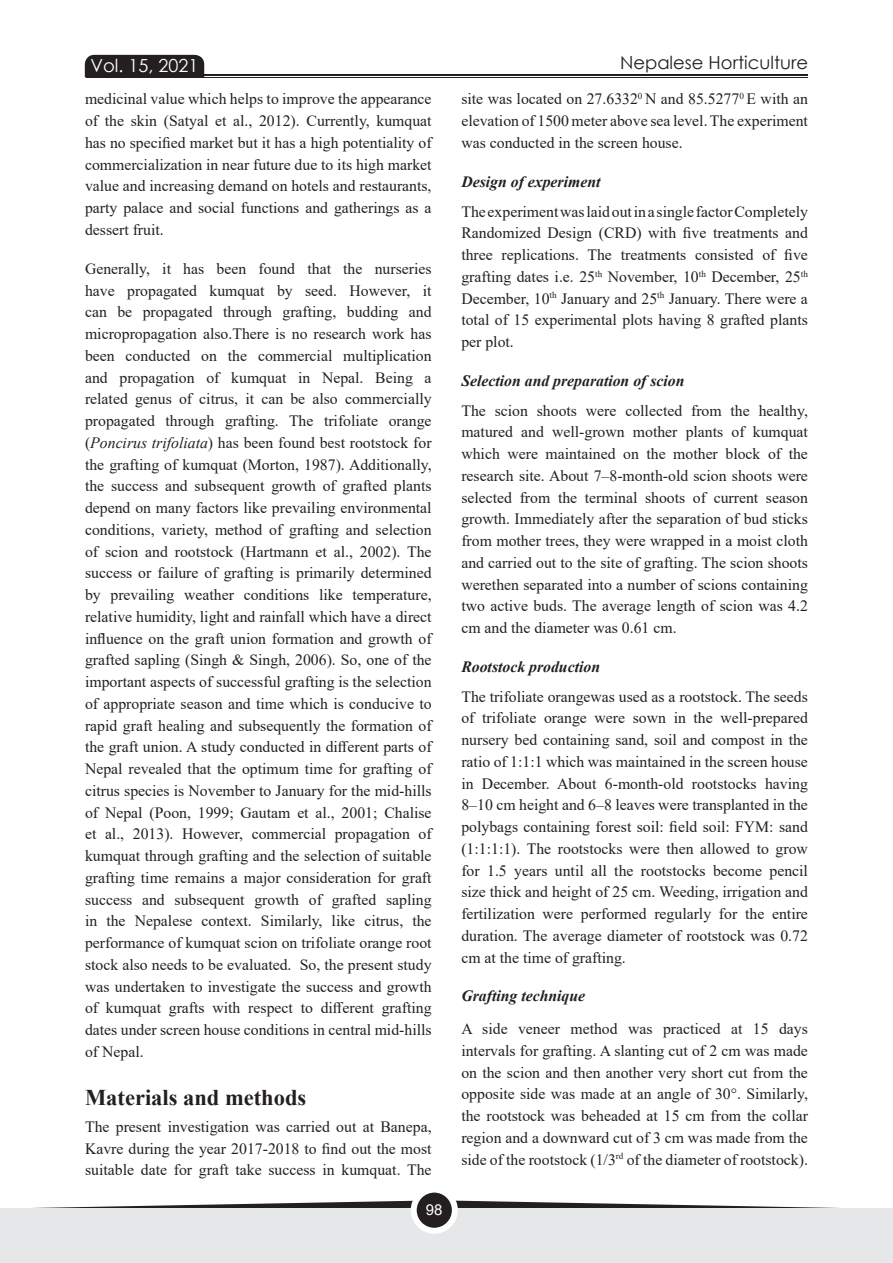
<style>
.page{position:relative;width:893px;height:1263px;background:#fff}
.page>*{position:absolute;margin:0;border:0;box-sizing:border-box;transform-origin:0 0}
.t1{font:700 22.5px "Times New Roman";color:#231f20}
.t2{font:18px "Century Gothic";color:#231f20}
.t3{font:18px "Century Gothic";color:#fff}
.t4{font:15.75px/21.8px "Times New Roman";color:#231f20;text-align:justify}
.t5{font:italic 700 15.75px "Times New Roman";color:#231f20}
.t6{font:15px "Arial";color:#fff}
.s1{font-style:italic}
</style>
<div class="page">
<svg style="left:84px;top:54px;width:121px;height:24px;background:#312d2e"></svg>
<hr style="left:87px;top:74px;width:721px;height:1px;background:#231f20">
<hr style="left:87px;top:77px;width:721px;height:1px;background:#231f20">
<svg style="left:0;top:1200px;width:893px;height:9px"></svg>
<div style="left:0;top:1209px;width:893px;height:54px;background:#e6e7e9"></div>
<svg style="left:414px;top:1189px;width:41px;height:42px"></svg>
<div style="left:411px;top:1186px;width:47px;height:48px;border:6px solid #fff;border-radius:50%"></div>
<p class="t3" style="left:91px;top:53px;width:109px">Vol. 15, 2021</p>
<p class="t2" style="left:620px;top:50px;width:190px">Nepalese Horticulture</p>
<p class="t4" style="left:85px;top:88px;width:348px">medicinal value which helps to improve the appearance of the skin (Satyal et al., 2012). Currently, kumquat has no specified market but it has a high potentiality of commercialization in near future due to its high market value and increasing demand on hotels and restaurants, party palace and social functions and gatherings as a dessert fruit.</p>
<p class="t4" style="left:85px;top:257px;width:348px">Generally, it has been found that the nurseries have propagated kumquat by seed. However, it can be propagated through grafting, budding and micropropagation also.There is no research work has been conducted on the commercial multiplication and propagation of kumquat in Nepal. Being a related genus of citrus, it can be also commercially propagated through grafting. The trifoliate orange (<span class="s1">Poncirus trifoliata</span>) has been found best rootstock for the grafting of kumquat (Morton, 1987). Additionally, the success and subsequent growth of grafted plants depend on many factors like prevailing environmental conditions, variety, method of grafting and selection of scion and rootstock (Hartmann et al., 2002). The success or failure of grafting is primarily determined by prevailing weather conditions like temperature, relative humidity, light and rainfall which have a direct influence on the graft union formation and growth of grafted sapling (Singh &amp; Singh, 2006). So, one of the important aspects of successful grafting is the selection of appropriate season and time which is conducive to rapid graft healing and subsequently the formation of the graft union. A study conducted in different parts of Nepal revealed that the optimum time for grafting of citrus species is November to January for the mid-hills of Nepal (Poon, 1999; Gautam et al., 2001; Chalise et al., 2013). However, commercial propagation of kumquat through grafting and the selection of suitable grafting time remains a major consideration for graft success and subsequent growth of grafted sapling in the Nepalese context. Similarly, like citrus, the performance of kumquat scion on trifoliate orange root stock also needs to be evaluated. So, the present study was undertaken to investigate the success and growth of kumquat grafts with respect to different grafting dates under screen house conditions in central mid-hills of Nepal.</p>
<h1 class="t1" style="left:85px;top:1081px;width:223px">Materials and methods</h1>
<p class="t4" style="left:85px;top:1115px;width:348px">The present investigation was carried out at Banepa, Kavre during the year 2017-2018 to find out the most suitable date for graft take success in kumquat. The</p>
<p class="t6" style="left:426px;top:1199px;width:18px">98</p>
<p class="t4" style="left:461px;top:88px;width:348px">site was located on 27.6332<sup>0</sup> N and 85.5277<sup>0</sup> E with an elevation of 1500 meter above sea level. The experiment was conducted in the screen house.</p>
<p class="t5" style="left:461px;top:170px;width:141px">Design of experiment</p>
<p class="t4" style="left:461px;top:200px;width:348px">The experiment was laid out in a single factor Completely Randomized Design (CRD) with five treatments and three replications. The treatments consisted of five grafting dates i.e. 25<sup>th</sup> November, 10<sup>th</sup> December, 25<sup>th </sup>December, 10<sup>th</sup> January and 25<sup>th</sup> January. There were a total of 15 experimental plots having 8 grafted plants per plot.</p>
<p class="t5" style="left:461px;top:369px;width:225px">Selection and preparation of scion</p>
<p class="t4" style="left:461px;top:399px;width:348px">The scion shoots were collected from the healthy, matured and well-grown mother plants of kumquat which were maintained on the mother block of the research site. About 7–8-month-old scion shoots were selected from the terminal shoots of current season growth. Immediately after the separation of bud sticks from mother trees, they were wrapped in a moist cloth and carried out to the site of grafting. The scion shoots werethen separated into a number of scions containing two active buds. The average length of scion was 4.2 cm and the diameter was 0.61 cm.</p>
<p class="t5" style="left:461px;top:656px;width:140px">Rootstock production</p>
<p class="t4" style="left:461px;top:685px;width:348px">The trifoliate orangewas used as a rootstock. The seeds of trifoliate orange were sown in the well-prepared nursery bed containing sand, soil and compost in the ratio of 1:1:1 which was maintained in the screen house in December. About 6-month-old rootstocks having 8–10 cm height and 6–8 leaves were transplanted in the polybags containing forest soil: field soil: FYM: sand (1:1:1:1). The rootstocks were then allowed to grow for 1.5 years until all the rootstocks become pencil size thick and height of 25 cm. Weeding, irrigation and fertilization were performed regularly for the entire duration. The average diameter of rootstock was 0.72 cm at the time of grafting.</p>
<p class="t5" style="left:461px;top:985px;width:125px">Grafting technique</p>
<p class="t4" style="left:461px;top:1017px;width:348px">A side veneer method was practiced at 15 days intervals for grafting. A slanting cut of 2 cm was made on the scion and then another very short cut from the opposite side was made at an angle of 30°. Similarly, the rootstock was beheaded at 15 cm from the collar region and a downward cut of 3 cm was made from the side of the rootstock (1/3<sup>rd</sup> of the diameter of rootstock).</p>
</div>
